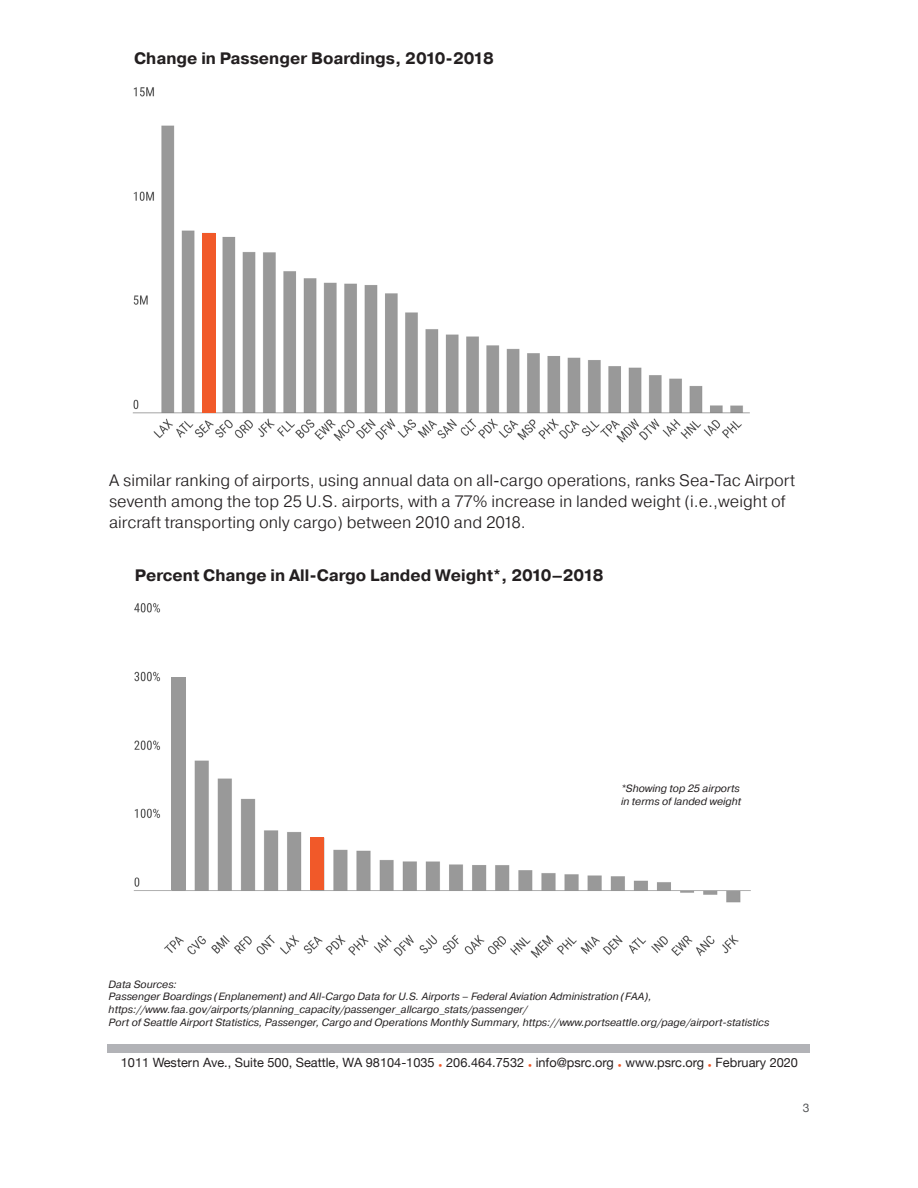
<style>
.page{position:relative;width:918px;height:1188px;background:#fff}
.page>*{position:absolute;margin:0;border:0;box-sizing:border-box;transform-origin:0 0}
.t1{font:300 16.5px/21px "Pragmatica";color:#231f20}
.t2{font:700 16.5px "Pragmatica";color:#231f20}
.t3{font:12.75px "Helvetica Neue";color:#231f20}
.t4{font:12px "Helvetica Neue";color:#57585a}
.t5{font:italic 10.5px/12.6px "Pragmatica";color:#231f20}
.s1{font-weight:700;color:#f15929}
</style>
<div class="page">
<div style="left:108px;top:1045px;width:702px;height:8px;background:#b2b3b7"></div>
<img style="left:132px;top:87px;width:618px;height:356px">
<div style="left:202px;top:233px;width:14px;height:179px;background:#f15929"></div>
<img style="left:133px;top:603px;width:618px;height:355px">
<div style="left:310px;top:837px;width:14px;height:53px;background:#f15929"></div>
<div style="left:172px;top:677px;width:14px;height:213px;background:#999"></div>
<h3 class="t2" style="left:134px;top:48px;width:361px">Change in Passenger Boardings, 2010-2018</h3>
<p class="t1" style="left:109px;top:469px;width:688px">A similar ranking of airports, using annual data on all-cargo operations, ranks Sea-Tac Airport seventh among the top 25 U.S. airports, with a 77% increase in landed weight (i.e.,weight of aircraft transporting only cargo) between 2010 and 2018.</p>
<h3 class="t2" style="left:135px;top:565px;width:470px">Percent Change in All-Cargo Landed Weight*, 2010–2018</h3>
<p class="t5" style="left:621px;top:783px;width:122px">*Showing top 25 airports in terms of landed weight</p>
<p class="t5" style="left:109px;top:978px;width:70px">Data Sources:</p>
<p class="t5" style="left:109px;top:991px;width:545px">Passenger Boardings (Enplanement) and All-Cargo Data for U.S. Airports – Federal Aviation Administration (FAA),</p>
<p class="t5" style="left:109px;top:1003px;width:421px">https://www.faa.gov/airports/planning_capacity/passenger_allcargo_stats/passenger/</p>
<p class="t5" style="left:109px;top:1016px;width:662px">Port of Seattle Airport Statistics, Passenger, Cargo and Operations Monthly Summary, https://www.portseattle.org/page/airport-statistics</p>
<p class="t3" style="left:121px;top:1053px;width:679px">1011 Western Ave., Suite 500, Seattle, WA 98104-1035 <span class="s1">•</span> 206.464.7532 <span class="s1">•</span> info@psrc.org <span class="s1">•</span> www.psrc.org <span class="s1">•</span> February 2020</p>
<p class="t4" style="left:803px;top:1099px;width:8px">3</p>
</div>
